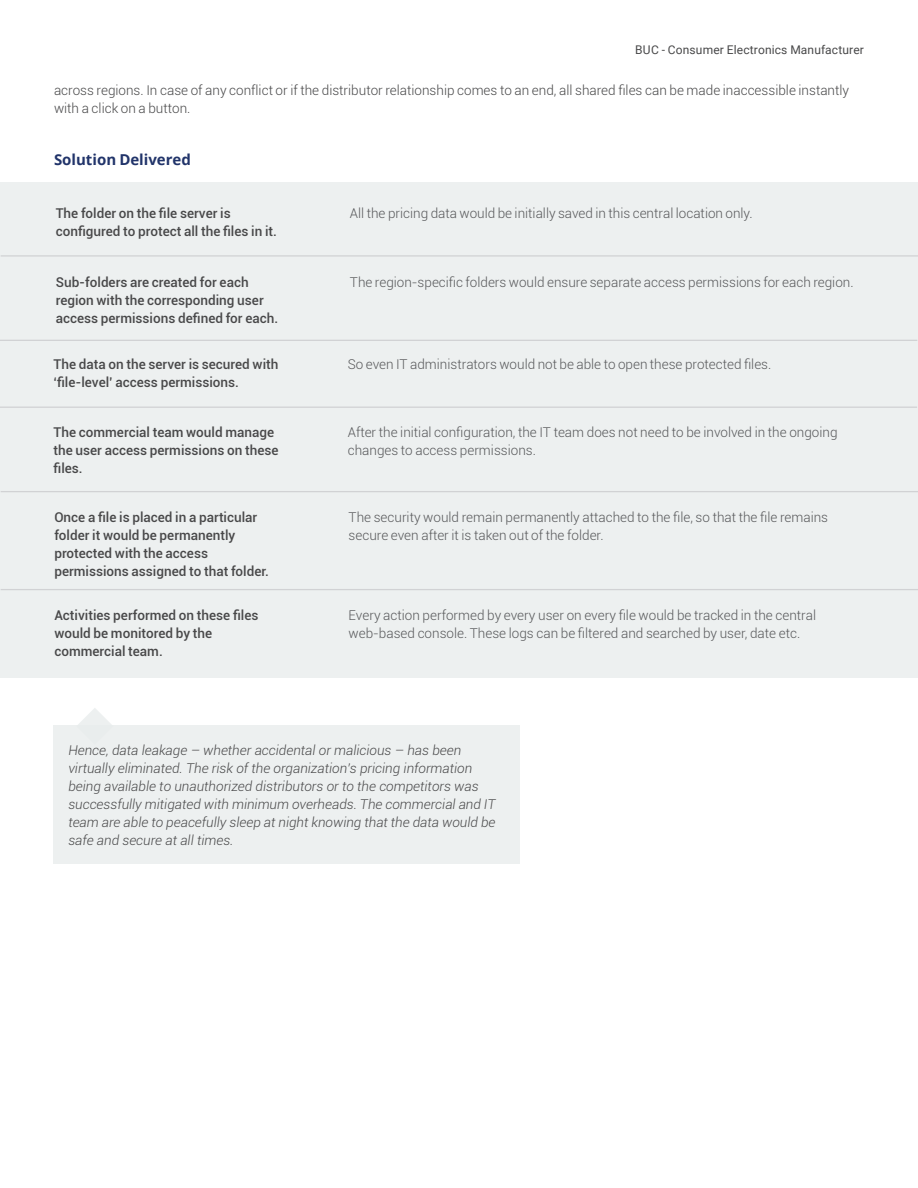
<style>
.page{position:relative;width:918px;height:1188px;background:#fff}
.page>*{position:absolute;margin:0;border:0;box-sizing:border-box;transform-origin:0 0}
.t1{font:700 15px "Open Sans";color:#21346a}
.t2{font:300 13.5px/18px "Roboto";color:#57585a}
.t3{font:500 13.5px/18px "Roboto";color:#484849}
.t4{font:italic 300 13.5px/18px "Roboto";color:#484849}
.t5{font:300 13.5px/18px "Roboto";color:#484849}
.t6{font:12px "Roboto";letter-spacing:.01em;color:#484849}
</style>
<div class="page">
<div style="left:0;top:182px;width:918px;height:496px;background:#e9eded"></div>
<hr style="left:1px;top:255px;width:917px;height:2px;background:#d1d2d4">
<hr style="left:0;top:340px;width:917px;height:1px;background:#d1d2d4">
<hr style="left:0;top:407px;width:917px;height:1px;background:#d1d2d4">
<hr style="left:1px;top:491px;width:917px;height:1px;background:#d1d2d4">
<hr style="left:1px;top:589px;width:917px;height:1px;background:#d1d2d4">
<div style="left:54px;top:725px;width:466px;height:138px;background:#edf0f0"></div>
<svg style="left:76px;top:708px;width:37px;height:37px"></svg>
<p class="t6" style="left:635px;top:41px;width:230px">BUC - Consumer Electronics Manufacturer</p>
<p class="t5" style="left:54px;top:81px;width:797px">across regions. In case of any conflict or if the distributor relationship comes to an end, all shared files can be made inaccessible instantly with a click on a button.</p>
<p class="t1" style="left:54px;top:149px;width:139px">Solution Delivered</p>
<p class="t3" style="left:56px;top:204px;width:223px">The folder on the file server is configured to protect all the files in it.</p>
<p class="t3" style="left:56px;top:273px;width:224px">Sub-folders are created for each region with the corresponding user access permissions defined for each.</p>
<p class="t3" style="left:54px;top:355px;width:226px">The data on the server is secured with ‘file-level’ access permissions.</p>
<p class="t3" style="left:54px;top:423px;width:226px">The commercial team would manage the user access permissions on these files.</p>
<p class="t3" style="left:54px;top:507px;width:216px">Once a file is placed in a particular folder it would be permanently protected with the access permissions assigned to that folder.</p>
<p class="t3" style="left:54px;top:605px;width:206px">Activities performed on these files would be monitored by the commercial team.</p>
<p class="t2" style="left:350px;top:204px;width:404px">All the pricing data would be initially saved in this central location only.</p>
<p class="t2" style="left:350px;top:273px;width:505px">The region-specific folders would ensure separate access permissions for each region.</p>
<p class="t2" style="left:348px;top:355px;width:425px">So even IT administrators would not be able to open these protected files.</p>
<p class="t2" style="left:348px;top:423px;width:491px">After the initial configuration, the IT team does not need to be involved in the ongoing changes to access permissions.</p>
<p class="t2" style="left:349px;top:508px;width:481px">The security would remain permanently attached to the file, so that the file remains secure even after it is taken out of the folder.</p>
<p class="t2" style="left:349px;top:605px;width:469px">Every action performed by every user on every file would be tracked in the central web-based console. These logs can be filtered and searched by user, date etc.</p>
<p class="t4" style="left:68px;top:741px;width:429px">Hence, data leakage – whether accidental or malicious – has been virtually eliminated. The risk of the organization’s pricing information being available to unauthorized distributors or to the competitors was successfully mitigated with minimum overheads. The commercial and IT team are able to peacefully sleep at night knowing that the data would be safe and secure at all times.</p>
</div>
